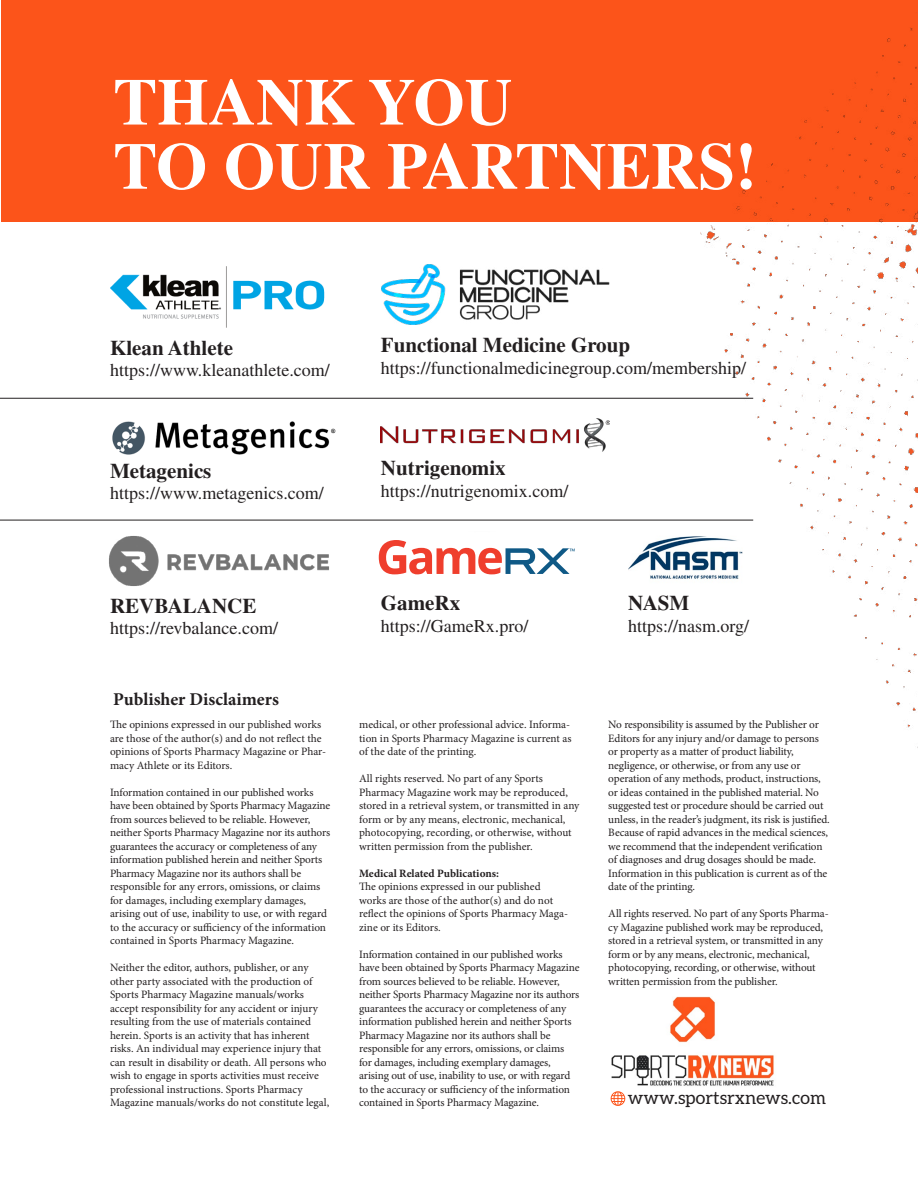
<style>
.page{position:relative;width:918px;height:1188px;background:#fff}
.page>*{position:absolute;margin:0;border:0;box-sizing:border-box;transform-origin:0 0}
.t1{font:700 66px "Times LT Std";color:#fff}
.t2{font:700 21px "Times LT Std";color:#231f20}
.t3{font:18px "Times LT Std";color:#231f20}
.t4{font:18px "Aleo";color:#231f20}
.t5{font:700 18px "Minion Pro";color:#231f20}
.t6{font:800 11.55px "Open Sans";letter-spacing:-.025em;color:#fff}
.t7{font:11.25px/13.5px "Minion Pro";letter-spacing:-.01em;color:#231f20}
.t8{font:700 11.25px "Minion Pro";color:#231f20}
.t9{font:italic 600 10.35px "Open Sans";letter-spacing:-.025em;color:#fff}
</style>
<div class="page">
<div style="left:2px;top:0;width:916px;height:221px;background:#fc541a"></div>
<hr style="left:0;top:398px;width:753px;height:1px;background:#231f20">
<img style="left:110px;top:267px;width:215px;height:60px">
<img style="left:112px;top:421px;width:224px;height:34px">
<img style="left:109px;top:536px;width:220px;height:50px">
<img style="left:381px;top:264px;width:229px;height:60px">
<img style="left:381px;top:418px;width:229px;height:34px">
<hr style="left:0;top:520px;width:753px;height:1px;background:#231f20">
<img style="left:611px;top:996px;width:163px;height:90px">
<svg style="left:611px;top:1091px;width:14px;height:15px"></svg>
<svg style="left:379px;top:542px;width:196px;height:32px"></svg>
<img style="left:387px;top:540px;width:178px;height:8px">
<img style="left:628px;top:539px;width:38px;height:40px">
<img style="left:666px;top:12px;width:252px;height:736px">
<p class="t6" style="left:84px;top:72px;width:178px">Get in the Game with GameRX<sup>™</sup></p>
<p class="t9" style="left:375px;top:71px;width:188px">Now available over the counter to gamers</p>
<p class="t9" style="left:375px;top:97px;width:74px">the game going.</p>
<h1 class="t1" style="left:113px;top:63px;width:95px">Thank</h1>
<h1 class="t1" style="left:368px;top:63px;width:94px">you</h1>
<h1 class="t1" style="left:113px;top:127px;width:160px">to our</h1>
<h1 class="t1" style="left:387px;top:127px;width:45px">partners</h1>
<h1 class="t1" style="left:735px;top:127px;width:23px">!</h1>
<h2 class="t2" style="left:110px;top:335px;width:125px">Klean Athlete</h2>
<h3 class="t3" style="left:110px;top:360px;width:221px">https://www.kleanathlete.com/</h3>
<h2 class="t2" style="left:110px;top:458px;width:103px">Metagenics</h2>
<h3 class="t3" style="left:110px;top:483px;width:215px">https://www.metagenics.com/</h3>
<h2 class="t2" style="left:381px;top:333px;width:251px">Functional Medicine Group</h2>
<h3 class="t3" style="left:381px;top:358px;width:367px">https://functionalmedicinegroup.com/membership/</h3>
<h2 class="t2" style="left:381px;top:455px;width:126px">Nutrigenomix</h2>
<h3 class="t3" style="left:381px;top:481px;width:189px">https://nutrigenomix.com/</h3>
<h2 class="t2" style="left:110px;top:593px;width:148px">REVBALANCE</h2>
<h3 class="t3" style="left:110px;top:618px;width:170px">https://revbalance.com/</h3>
<h3 class="t5" style="left:113px;top:687px;width:167px">Publisher Disclaimers</h3>
<p class="t7" style="left:110px;top:718px;width:218px">The opinions expressed in our published works are those of the author(s) and do not reflect the opinions of Sports Pharmacy Magazine or Phar&shy;macy Athlete or its Editors.</p>
<p class="t7" style="left:110px;top:785px;width:222px">Information contained in our published works have been obtained by Sports Pharmacy Magazine from sources believed to be reliable. However, neither Sports Pharmacy Magazine nor its authors guarantees the accuracy or completeness of any information published herein and neither Sports Pharmacy Magazine nor its authors shall be responsible for any errors, omissions, or claims for damages, including exemplary damages, arising out of use, inability to use, or with regard to the accuracy or sufficiency of the information contained in Sports Pharmacy Magazine.</p>
<p class="t7" style="left:110px;top:961px;width:221px">Neither the editor, authors, publisher, or any other party associated with the production of Sports Pharmacy Magazine manuals/works accept responsibility for any accident or injury resulting from the use of materials contained herein. Sports is an activity that has inherent risks. An individual may experience injury that can result in disability or death. All persons who wish to engage in sports activities must receive professional instructions. Sports Pharmacy Magazine manuals/works do not constitute legal,</p>
<h2 class="t2" style="left:381px;top:590px;width:81px">GameRx</h2>
<h3 class="t3" style="left:381px;top:615px;width:149px">https://GameRx.pro/</h3>
<h2 class="t2" style="left:628px;top:591px;width:32px">Nasm</h2>
<h3 class="t3" style="left:628px;top:616px;width:123px">https://nasm.org/</h3>
<p class="t7" style="left:359px;top:718px;width:214px">medical, or other professional advice. Informa&shy;tion in Sports Pharmacy Magazine is current as of the date of the printing.</p>
<p class="t7" style="left:359px;top:772px;width:222px">All rights reserved. No part of any Sports Pharmacy Magazine work may be reproduced, stored in a retrieval system, or transmitted in any form or by any means, electronic, mechanical, photocopying, recording, or otherwise, without written permission from the publisher.</p>
<p class="t8" style="left:359px;top:865px;width:141px">Medical Related Publications:</p>
<p class="t7" style="left:359px;top:880px;width:210px">The opinions expressed in our published works are those of the author(s) and do not reflect the opinions of Sports Pharmacy Maga&shy;zine or its Editors.</p>
<p class="t7" style="left:359px;top:947px;width:222px">Information contained in our published works have been obtained by Sports Pharmacy Magazine from sources believed to be reliable. However, neither Sports Pharmacy Magazine nor its authors guarantees the accuracy or completeness of any information published herein and neither Sports Pharmacy Magazine nor its authors shall be responsible for any errors, omissions, or claims for damages, including exemplary damages, arising out of use, inability to use, or with regard to the accuracy or sufficiency of the information contained in Sports Pharmacy Magazine.</p>
<p class="t7" style="left:608px;top:718px;width:223px">No responsibility is assumed by the Publisher or Editors for any injury and/or damage to persons or property as a matter of product liability, negligence, or otherwise, or from any use or operation of any methods, product, instructions, or ideas contained in the published material. No suggested test or procedure should be carried out unless, in the reader’s judgment, its risk is justified.<br>Because of rapid advances in the medical sciences, we recommend that the independent verification of diagnoses and drug dosages should be made.<br>Information in this publication is current as of the date of the printing.</p>
<p class="t7" style="left:608px;top:907px;width:222px">All rights reserved. No part of any Sports Pharma&shy;cy Magazine published work may be reproduced, stored in a retrieval system, or transmitted in any form or by any means, electronic, mechanical, photocopying, recording, or otherwise, without written permission from the publisher.</p>
<h3 class="t4" style="left:628px;top:1088px;width:200px">www.sportsrxnews.com</h3>
</div>
